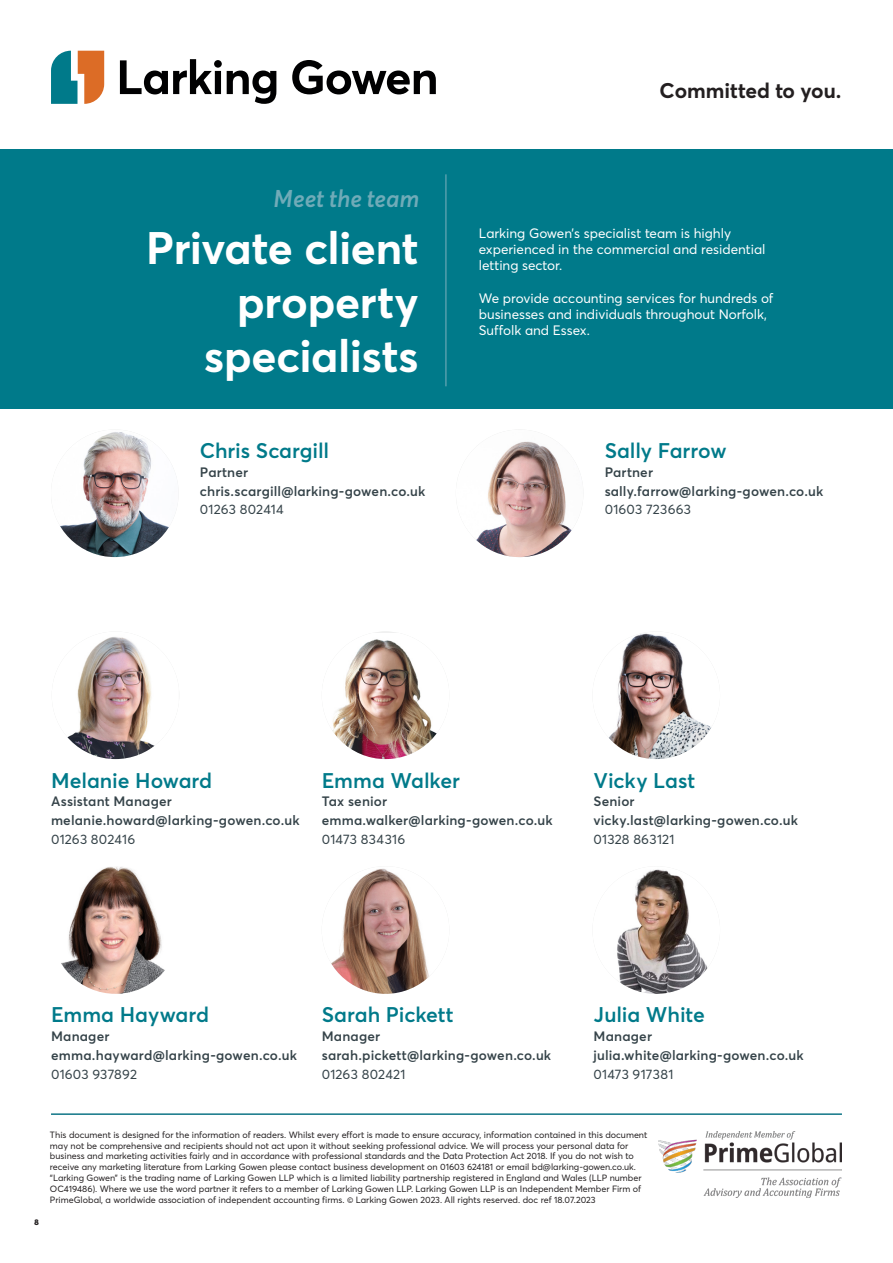
<style>
.page{position:relative;width:893px;height:1263px;background:#fff}
.page>*{position:absolute;margin:0;border:0;box-sizing:border-box;transform-origin:0 0}
.t1{font:700 45px/54px "Averta";letter-spacing:-.005em;color:#fff;text-align:right}
.t2{font:italic 600 24px "Averta";color:#70abb8}
.t3{font:600 21px "Averta";letter-spacing:-.005em;color:#007a8a}
.t4{font:700 21px "Averta";color:#231f20}
.t5{font:600 13.5px "Averta";letter-spacing:.01em;color:#354349}
.t6{font:13.5px/16.2px "Averta";color:#fff}
.t7{font:13.5px "Averta";letter-spacing:.015em;color:#354349}
.t8{font:700 13.5px "Averta";color:#231f20}
.t9{font:9px/10.8px "Averta";color:#231f20}
</style>
<div class="page">
<svg style="left:120px;top:59px;width:156px;height:45px"></svg>
<svg style="left:292px;top:60px;width:144px;height:34px"></svg>
<svg style="left:51px;top:51px;width:53px;height:53px"></svg>
<div style="left:0;top:149px;width:893px;height:259px;background:#007a8a"></div>
<img style="left:658px;top:1131px;width:184px;height:66px">
<hr style="left:445px;top:174px;width:1px;height:212px;background:#70abb8">
<img style="left:332px;top:632px;width:105px;height:127px">
<img style="left:67px;top:637px;width:88px;height:122px">
<img style="left:51px;top:429px;width:128px;height:128px;border-radius:64px">
<img style="left:592px;top:631px;width:128px;height:128px;border-radius:64px">
<img style="left:322px;top:866px;width:127px;height:128px;border-radius:64px">
<img style="left:61px;top:867px;width:104px;height:127px">
<img style="left:592px;top:866px;width:128px;height:128px;border-radius:64px">
<hr style="left:51px;top:1113px;width:791px;height:2px;background:#107687">
<img style="left:456px;top:429px;width:127px;height:128px;border-radius:64px">
<p class="t2" style="left:273px;top:182px;width:148px">Meet the team</p>
<p class="t1" style="left:146px;top:219px;width:274px">Private client property specialists</p>
<p class="t3" style="left:200px;top:436px;width:131px">Chris Scargill</p>
<p class="t5" style="left:200px;top:462px;width:50px">Partner</p>
<p class="t5" style="left:200px;top:481px;width:227px">chris.scargill@larking-gowen.co.uk</p>
<p class="t7" style="left:200px;top:500px;width:85px">01263 802414</p>
<p class="t4" style="left:659px;top:76px;width:183px">Committed to you.</p>
<p class="t6" style="left:479px;top:224px;width:288px">Larking Gowen’s specialist team is highly experienced in the commercial and residential</p>
<p class="t6" style="left:479px;top:257px;width:85px">letting sector.</p>
<p class="t6" style="left:479px;top:289px;width:296px">We provide accounting services for hundreds of businesses and individuals throughout Norfolk,<br>Suffolk and Essex.</p>
<p class="t3" style="left:605px;top:436px;width:123px">Sally Farrow</p>
<p class="t5" style="left:605px;top:462px;width:50px">Partner</p>
<p class="t5" style="left:605px;top:481px;width:220px">sally.farrow@larking-gowen.co.uk</p>
<p class="t7" style="left:605px;top:500px;width:88px">01603 723663</p>
<p class="t3" style="left:51px;top:765px;width:163px">Melanie Howard</p>
<p class="t5" style="left:51px;top:792px;width:122px">Assistant Manager</p>
<p class="t5" style="left:51px;top:811px;width:250px">melanie.howard@larking-gowen.co.uk</p>
<p class="t7" style="left:51px;top:830px;width:86px">01263 802416</p>
<p class="t3" style="left:322px;top:765px;width:140px">Emma Walker</p>
<p class="t5" style="left:322px;top:792px;width:67px">Tax senior</p>
<p class="t5" style="left:322px;top:811px;width:232px">emma.walker@larking-gowen.co.uk</p>
<p class="t7" style="left:322px;top:830px;width:85px">01473 834316</p>
<p class="t3" style="left:594px;top:765px;width:103px">Vicky Last</p>
<p class="t5" style="left:594px;top:792px;width:43px">Senior</p>
<p class="t5" style="left:594px;top:811px;width:206px">vicky.last@larking-gowen.co.uk</p>
<p class="t7" style="left:594px;top:830px;width:83px">01328 863121</p>
<p class="t3" style="left:51px;top:1000px;width:160px">Emma Hayward</p>
<p class="t5" style="left:51px;top:1027px;width:60px">Manager</p>
<p class="t5" style="left:51px;top:1046px;width:247px">emma.hayward@larking-gowen.co.uk</p>
<p class="t7" style="left:51px;top:1065px;width:88px">01603 937892</p>
<p class="t3" style="left:322px;top:1000px;width:133px">Sarah Pickett</p>
<p class="t5" style="left:322px;top:1027px;width:60px">Manager</p>
<p class="t5" style="left:322px;top:1046px;width:231px">sarah.pickett@larking-gowen.co.uk</p>
<p class="t7" style="left:322px;top:1065px;width:85px">01263 802421</p>
<p class="t3" style="left:594px;top:1000px;width:113px">Julia White</p>
<p class="t5" style="left:594px;top:1027px;width:60px">Manager</p>
<p class="t5" style="left:594px;top:1046px;width:212px">julia.white@larking-gowen.co.uk</p>
<p class="t7" style="left:594px;top:1065px;width:81px">01473 917381</p>
<p class="t8" style="left:34px;top:1211px;width:6px">8</p>
<p class="t9" style="left:50px;top:1129px;width:599px">This document is designed for the information of readers. Whilst every effort is made to ensure accuracy, information contained in this document may not be comprehensive and recipients should not act upon it without seeking professional advice. We will process your personal data for business and marketing activities fairly and in accordance with professional standards and the Data Protection Act 2018. If you do not wish to receive any marketing literature from Larking Gowen please contact business development on 01603 624181 or email bd@larking-gowen.co.uk. “Larking Gowen” is the trading name of Larking Gowen LLP which is a limited liability partnership registered in England and Wales (LLP number OC419486). Where we use the word partner it refers to a member of Larking Gowen LLP. Larking Gowen LLP is an Independent Member Firm of PrimeGlobal, a worldwide association of independent accounting firms. © Larking Gowen 2023. All rights reserved. doc ref 18.07.2023</p>
</div>
